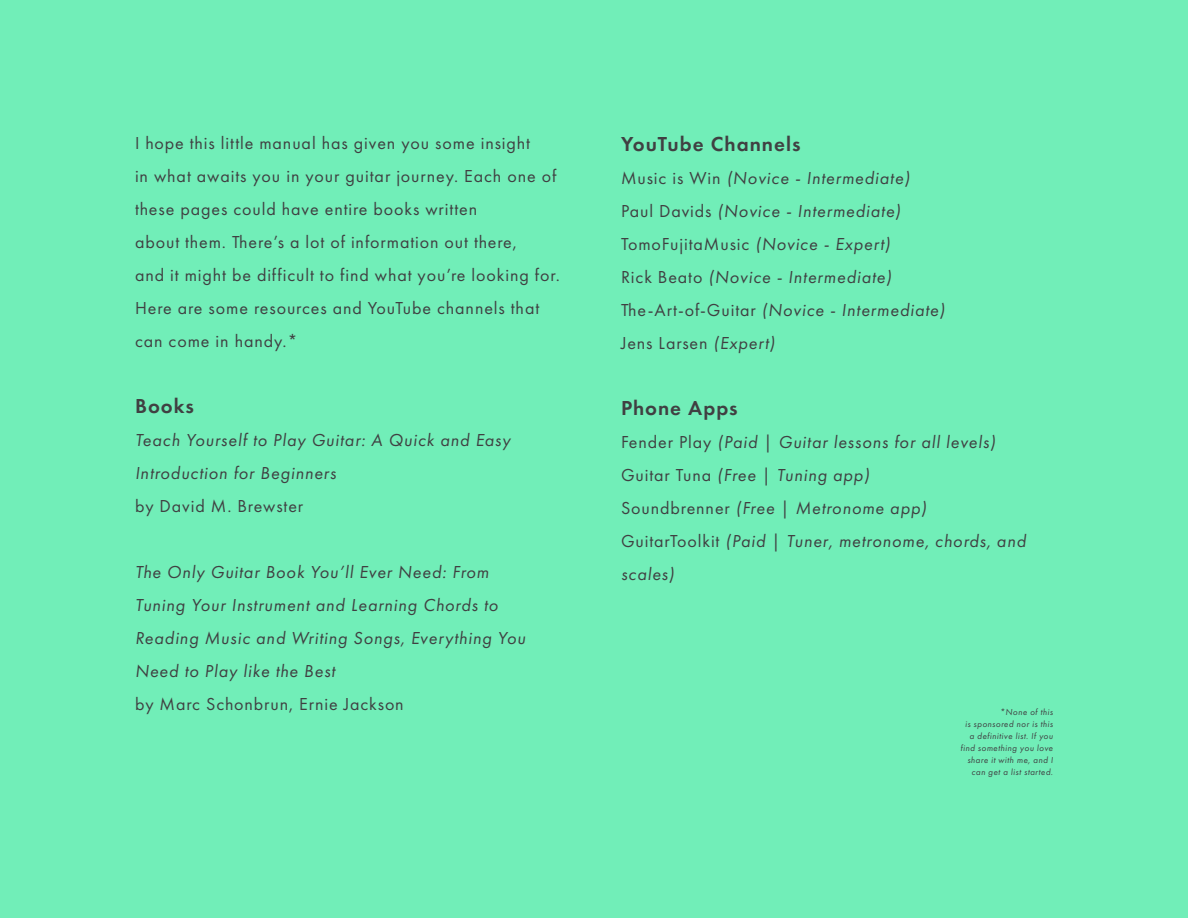
<style>
.page{position:relative;width:1188px;height:918px;background:#71eeb8}
.page>*{position:absolute;margin:0;border:0;box-sizing:border-box;transform-origin:0 0}
.t1{font:600 21px "Futura PT";letter-spacing:.05em;color:#404042}
.t2{font:italic 18px/33px "Futura PT";letter-spacing:.05em;color:#404042}
.t3{font:18px/33px "Futura PT";letter-spacing:.05em;color:#404042}
.t4{font:italic 9px/12px "Futura PT";letter-spacing:.05em;color:#404042;text-align:right}
.s1{font-style:normal}
</style>
<div class="page">
<p class="t3" style="left:135px;top:126px;width:426px">I hope this little manual has given you some insight<br>in what awaits you in your guitar journey. Each one of these pages could have entire books written<br>about them. There’s a lot of information out there,<br>and it might be difficult to find what you’re looking for.<br>Here are some resources and YouTube channels that can come in handy.*</p>
<p class="t1" style="left:135px;top:393px;width:60px">Books</p>
<p class="t2" style="left:135px;top:423px;width:377px">Teach Yourself to Play Guitar: A Quick and Easy<br>Introduction for Beginners</p>
<p class="t3" style="left:135px;top:489px;width:170px">by David M. Brewster</p>
<p class="t2" style="left:135px;top:555px;width:392px">The Only Guitar Book You’ll Ever Need: From Tuning Your Instrument and Learning Chords to Reading Music and Writing Songs, Everything You Need to Play like the Best</p>
<p class="t3" style="left:135px;top:687px;width:270px">by Marc Schonbrun, Ernie Jackson</p>
<p class="t1" style="left:621px;top:131px;width:181px">YouTube Channels</p>
<p class="t2" style="left:621px;top:161px;width:325px"><span class="s1">Music is Win</span> (Novice - Intermediate)<br><span class="s1">Paul Davids</span> (Novice - Intermediate)<br><span class="s1">TomoFujitaMusic</span> (Novice - Expert)<br><span class="s1">Rick Beato</span> (Novice - Intermediate)<br><span class="s1">The-Art-of-Guitar</span> (Novice - Intermediate)<br><span class="s1">Jens Larsen</span> (Expert)</p>
<p class="t1" style="left:621px;top:395px;width:118px">Phone Apps</p>
<p class="t2" style="left:621px;top:425px;width:406px"><span class="s1">Fender Play</span> (Paid | Guitar lessons for all levels)<br><span class="s1">Guitar Tuna</span> (Free | Tuning app)<br><span class="s1">Soundbrenner</span> (Free | Metronome app)<br><span class="s1">GuitarToolkit</span> (Paid | Tuner, metronome, chords, and scales)</p>
<p class="t4" style="left:961px;top:706px;width:94px">*None of this<br>is sponsored nor is this a definitive list. If you find something you love share it with me, and I can get a list started.</p>
</div>
